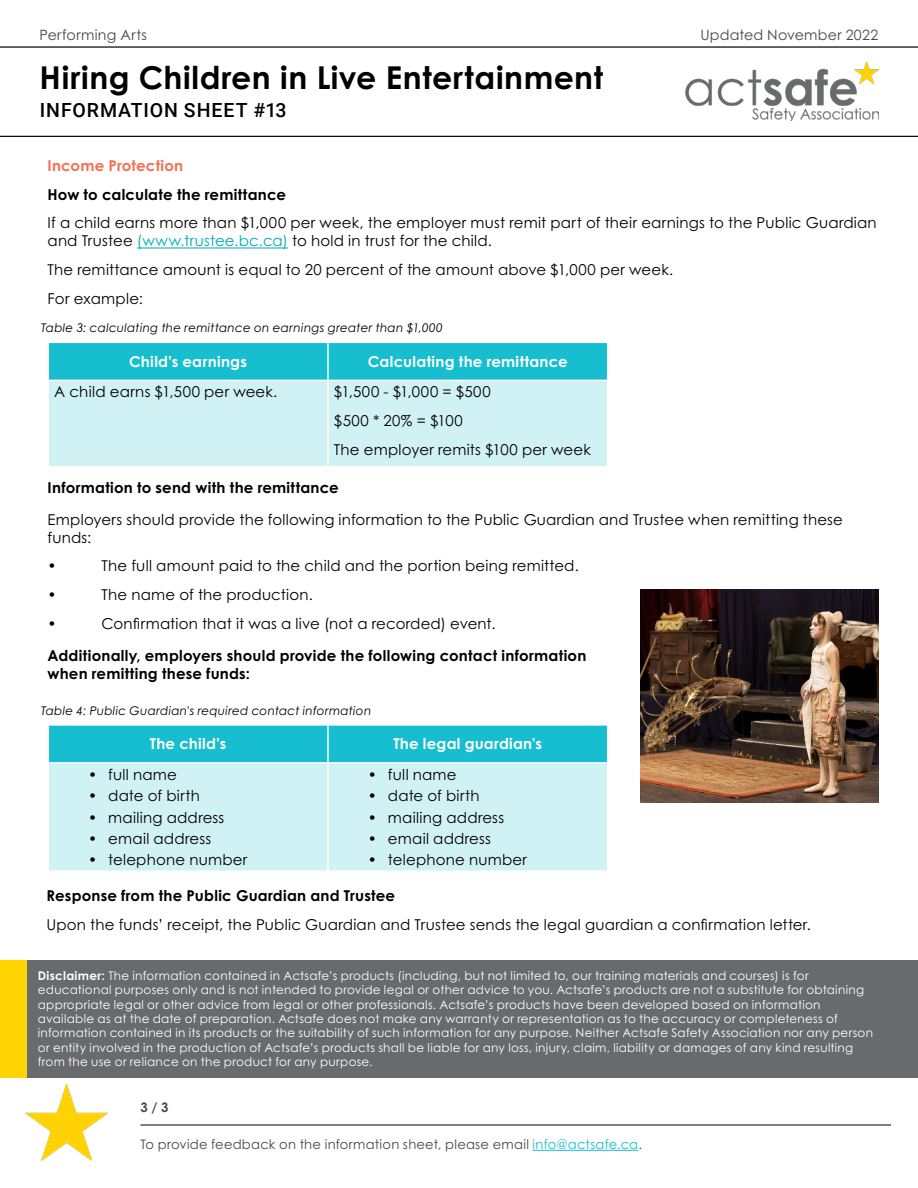
<style>
.page{position:relative;width:918px;height:1188px;background:#fff}
.page>*{position:absolute;margin:0;border:0;box-sizing:border-box;transform-origin:0 0}
.t1{font:700 31.5px "Century Gothic Pro";letter-spacing:.02em;color:#000}
.t2{font:500 19.5px "Roboto";letter-spacing:.05em;color:#000}
.t3{font:15px/28.8px "Century Gothic Pro";letter-spacing:.015em;color:#000}
.t4{font:700 15px/18px "Century Gothic Pro";letter-spacing:.015em;color:#000}
.t5{font:700 15px "Century Gothic Pro";letter-spacing:.015em;color:#fff}
.t6{font:700 15px "Century Gothic Pro";letter-spacing:.015em;color:#f37053}
.t7{font:14.25px "Century Gothic Pro";letter-spacing:.02em;color:#494748}
.t8{font:13.2px "Century Gothic Pro";letter-spacing:.02em;color:#494748}
.t9{font:700 13.2px "Century Gothic Pro";color:#494748}
.t10{font:12px/14.4px "Century Gothic Pro";letter-spacing:.02em;color:#fff}
.t11{font:italic 12px "Century Gothic Pro";letter-spacing:.02em;color:#000}
.s1{color:#00adbb}
.s2{font-weight:700}
.s3{color:#16becf}
</style>
<div class="page">
<div style="left:0;top:960px;width:891px;height:118px;background:#ffd400"></div>
<div style="left:27px;top:960px;width:891px;height:118px;background:#696a6d"></div>
<hr style="left:137px;top:248px;width:151px;height:1px;background:#00adbb">
<div style="left:49px;top:343px;width:558px;height:37px;background:#16becf"></div>
<div style="left:49px;top:381px;width:558px;height:85px;background:#d0f2f5"></div>
<hr style="left:327px;top:343px;width:2px;height:37px;background:#fff">
<hr style="left:327px;top:381px;width:2px;height:85px;background:#fff">
<div style="left:49px;top:726px;width:558px;height:36px;background:#16becf"></div>
<div style="left:49px;top:764px;width:558px;height:106px;background:#d0f2f5"></div>
<hr style="left:327px;top:726px;width:2px;height:36px;background:#fff">
<hr style="left:327px;top:764px;width:2px;height:106px;background:#fff">
<img style="left:640px;top:590px;width:238px;height:213px">
<hr style="left:0;top:136px;width:918px;height:1px;background:#000">
<hr style="left:0;top:46px;width:918px;height:2px;background:#000">
<img style="left:685px;top:62px;width:193px;height:59px">
<hr style="left:140px;top:1125px;width:751px;height:1px;background:#000">
<hr style="left:533px;top:1150px;width:105px;height:1px;background:#16becf">
<img style="left:26px;top:1083px;width:81px;height:78px">
<p class="t7" style="left:40px;top:26px;width:109px">Performing Arts</p>
<p class="t7" style="left:700px;top:26px;width:180px">Updated November 2022</p>
<h1 class="t1" style="left:40px;top:58px;width:565px">Hiring Children in Live Entertainment</h1>
<h2 class="t2" style="left:40px;top:97px;width:248px">INFORMATION SHEET #13</h2>
<p class="t6" style="left:48px;top:156px;width:137px">Income Protection</p>
<p class="t4" style="left:48px;top:185px;width:240px">How to calculate the remittance</p>
<p class="t3" style="left:48px;top:214px;width:831px;line-height:18px">If a child earns more than $1,000 per week, the employer must remit part of their earnings to the Public Guardian and Trustee <span class="s1">(www.trustee.bc.ca)</span> to hold in trust for the child.</p>
<p class="t3" style="left:48px;top:255px;width:627px">The remittance amount is equal to 20 percent of the amount above $1,000 per week.<br>For example:</p>
<p class="t11" style="left:41px;top:320px;width:403px">Table 3: calculating the remittance on earnings greater than $1,000</p>
<p class="t5" style="left:129px;top:352px;width:119px">Child's earnings</p>
<p class="t5" style="left:368px;top:352px;width:201px">Calculating the remittance</p>
<p class="t3" style="left:54px;top:377px;width:225px">A child earns $1,500 per week.</p>
<p class="t3" style="left:334px;top:377px;width:258px">$1,500 - $1,000 = $500<br>$500 * 20% = $100<br>The employer remits $100 per week</p>
<p class="t4" style="left:48px;top:478px;width:293px">Information to send with the remittance</p>
<p class="t3" style="left:48px;top:510px;width:797px;line-height:18px">Employers should provide the following information to the Public Guardian and Trustee when remitting these funds:</p>
<p class="t3" style="left:48px;top:551px;width:11px">•</p>
<p class="t3" style="left:102px;top:551px;width:479px">The full amount paid to the child and the portion being remitted.</p>
<p class="t3" style="left:48px;top:580px;width:11px">•</p>
<p class="t3" style="left:102px;top:580px;width:213px">The name of the production.</p>
<p class="t3" style="left:48px;top:609px;width:11px">•</p>
<p class="t3" style="left:102px;top:609px;width:395px">Confirmation that it was a live (not a recorded) event.</p>
<p class="t4" style="left:48px;top:646px;width:540px">Additionally, employers should provide the following contact information when remitting these funds:</p>
<p class="t11" style="left:41px;top:704px;width:332px">Table 4: Public Guardian's required contact information</p>
<p class="t5" style="left:150px;top:735px;width:78px">The child's</p>
<p class="t5" style="left:393px;top:735px;width:150px">The legal guardian's</p>
<p class="t3" style="left:88px;top:760px;width:90px">• full name</p>
<p class="t3" style="left:88px;top:781px;width:113px">• date of birth</p>
<p class="t3" style="left:88px;top:803px;width:138px">• mailing address</p>
<p class="t3" style="left:88px;top:824px;width:125px">• email address</p>
<p class="t3" style="left:88px;top:845px;width:161px">• telephone number</p>
<p class="t3" style="left:368px;top:760px;width:90px">• full name</p>
<p class="t3" style="left:368px;top:781px;width:113px">• date of birth</p>
<p class="t3" style="left:368px;top:803px;width:138px">• mailing address</p>
<p class="t3" style="left:368px;top:824px;width:125px">• email address</p>
<p class="t3" style="left:368px;top:845px;width:161px">• telephone number</p>
<p class="t4" style="left:46px;top:886px;width:350px">Response from the Public Guardian and Trustee</p>
<p class="t3" style="left:46px;top:910px;width:766px">Upon the funds’ receipt, the Public Guardian and Trustee sends the legal guardian a confirmation letter.</p>
<p class="t10" style="left:38px;top:968px;width:837px"><span class="s2">Disclaimer:</span> The information contained in Actsafe’s products (including, but not limited to, our training materials and courses) is for educational purposes only and is not intended to provide legal or other advice to you. Actsafe’s products are not a substitute for obtaining appropriate legal or other advice from legal or other professionals. Actsafe’s products have been developed based on information available as at the date of preparation. Actsafe does not make any warranty or representation as to the accuracy or completeness of information contained in its products or the suitability of such information for any purpose. Neither Actsafe Safety Association nor any person or entity involved in the production of Actsafe’s products shall be liable for any loss, injury, claim, liability or damages of any kind resulting from the use or reliance on the product for any purpose.</p>
<p class="t9" style="left:140px;top:1099px;width:30px">3 / 3</p>
<p class="t8" style="left:140px;top:1136px;width:503px">To provide feedback on the information sheet, please email <span class="s3">info@actsafe.ca</span>.</p>
</div>
